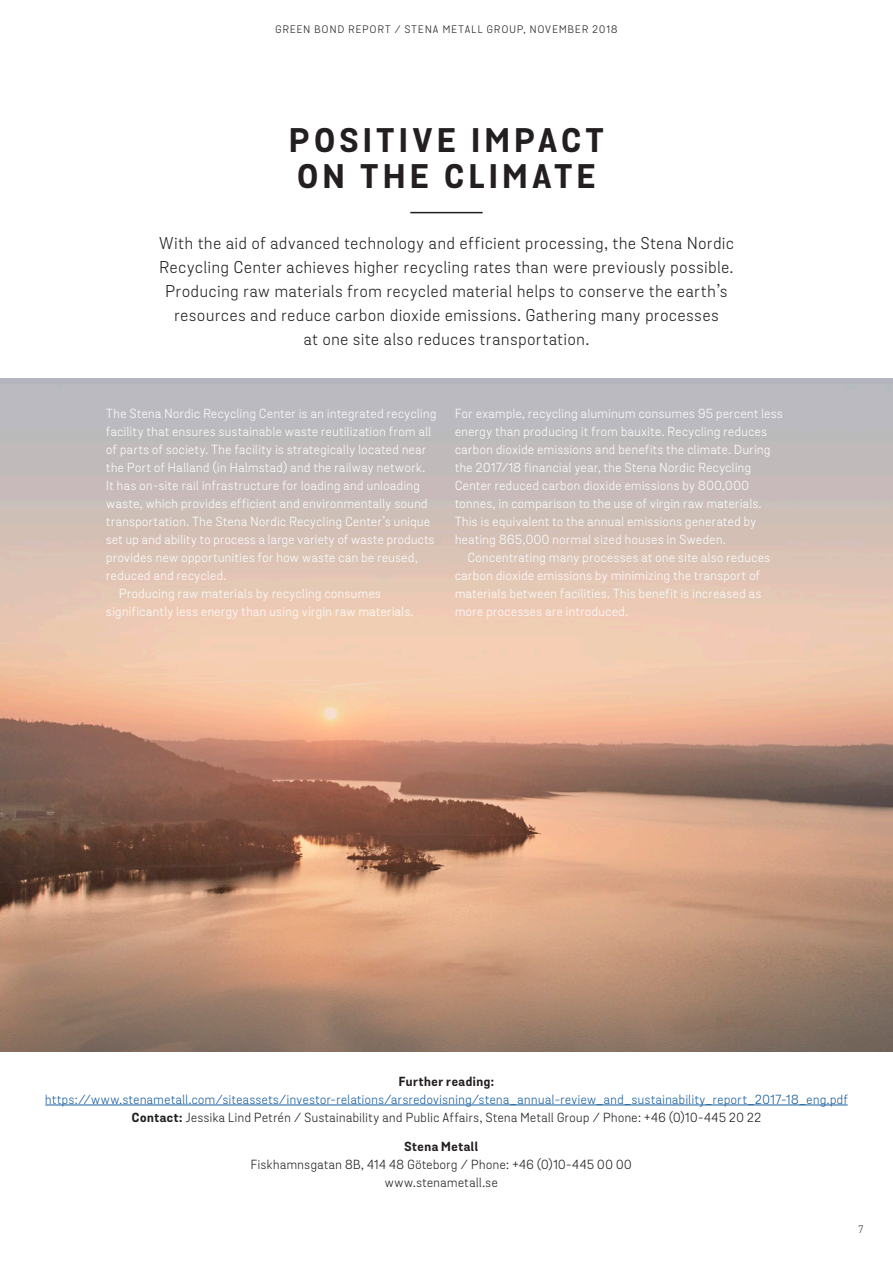
<style>
.page{position:relative;width:893px;height:1263px;background:#fff}
.page>*{position:absolute;margin:0;border:0;box-sizing:border-box;transform-origin:0 0}
.Brödtext{font:700 33px/36px "Stena Sans";letter-spacing:.145em;color:#231f20}
.Brödtext-2{font:16.5px/24px "Stena Sans";letter-spacing:.05em;color:#231f20;text-align:center}
.Brödtext-3{font:12.75px/18px "Stena Sans";letter-spacing:.045em;color:#fff}
.Brödtext-4{font:12.75px "Stena Sans";letter-spacing:.045em;color:#231f20}
.Brödtext-5{font:12.75px/18px "Stena Sans";letter-spacing:.045em;color:#175d9e;text-align:center}
.Brödtext-6{font:700 12.75px "Stena Sans";letter-spacing:.045em;color:#231f20}
.t1{font:10.5px "Stena Sans";letter-spacing:.12em;color:#231f20}
.t2{font:300 10.5px "Stena Number";color:#231f20}
.s1{font-weight:700;color:#231f20}
.s2{font-weight:700}
</style>
<div class="page">
<img style="left:0;top:378px;width:893px;height:673px">
<hr style="left:410px;top:212px;width:73px;height:1px;background:#231f20">
<hr style="left:45px;top:1105px;width:803px;height:1px;background:#175d9e">
<p class="t1" style="left:275px;top:23px;width:344px">GREEN BOND REPORT / STENA METALL GROUP, NOVEMBER 2018</p>
<p class="Brödtext" style="left:289px;top:125px;width:316px">POSITIVE IMPACT<br>ON THE CLIMATE</p>
<p class="Brödtext-2" style="left:159px;top:232px;width:576px">With the aid of advanced technology and efficient processing, the Stena Nordic Recycling Center achieves higher recycling rates than were previously possible.<br>Producing raw materials from recycled material helps to conserve the earth’s resources and reduce carbon dioxide emissions. Gathering many processes<br>at one site also reduces transportation.</p>
<p class="Brödtext-3" style="left:106px;top:405px;width:331px">The Stena Nordic Recycling Center is an integrated recycling facility that ensures sustainable waste reutilization from all of parts of society. The facility is strategically located near the Port of Halland (in Halmstad) and the railway network.<br>It has on-site rail infrastructure for loading and unloading waste, which provides efficient and environmentally sound transportation. The Stena Nordic Recycling Center’s unique set up and ability to process a large variety of waste products provides new opportunities for how waste can be reused, reduced and recycled.</p>
<p class="Brödtext-3" style="left:106px;top:585px;width:309px;text-indent:13px">Producing raw materials by recycling consumes significantly less energy than using virgin raw materials.</p>
<p class="Brödtext-3" style="left:455px;top:405px;width:329px">For example, recycling aluminum consumes 95 percent less energy than producing it from bauxite. Recycling reduces carbon dioxide emissions and benefits the climate. During the 2017/18 financial year, the Stena Nordic Recycling Center reduced carbon dioxide emissions by 800,000 tonnes, in comparison to the use of virgin raw materials.<br>This is equivalent to the annual emissions generated by heating 865,000 normal sized houses in Sweden.</p>
<p class="Brödtext-3" style="left:455px;top:549px;width:317px;text-indent:13px">Concentrating many processes at one site also reduces carbon dioxide emissions by minimizing the transport of materials between facilities. This benefit is increased as more processes are introduced.</p>
<p class="Brödtext-5" style="left:45px;top:1073px;width:804px"><span class="s1">Further reading: </span>https://www.stenametall.com/siteassets/investor-relations/arsredovisning/stena_annual-review_and_sustainability_report_2017-18_eng.pdf</p>
<p class="Brödtext-4" style="left:132px;top:1110px;width:630px"><span class="s2">Contact:</span> Jessika Lind Petrén / Sustainability and Public Affairs, Stena Metall Group / Phone: +46 (0)10-445 20 22</p>
<p class="Brödtext-6" style="left:404px;top:1139px;width:75px">Stena Metall</p>
<p class="Brödtext-4" style="left:251px;top:1157px;width:382px">Fiskhamnsgatan 8B, 414 48 Göteborg / Phone: +46 (0)10-445 00 00</p>
<p class="Brödtext-4" style="left:385px;top:1175px;width:114px">www.stenametall.se</p>
<p class="t2" style="left:858px;top:1223px;width:7px">7</p>
</div>
